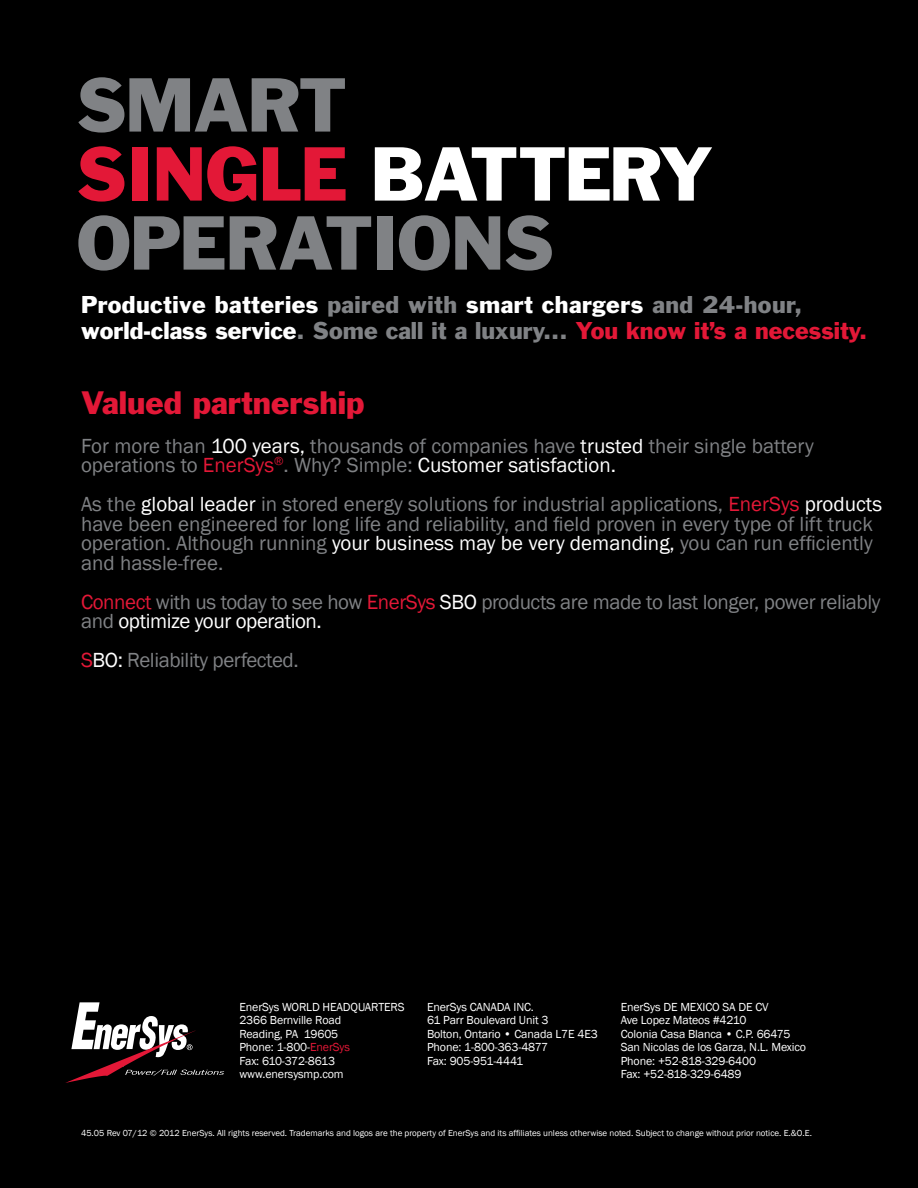
<style>
.page{position:relative;width:918px;height:1188px;background:#000}
.page>*{position:absolute;margin:0;border:0;box-sizing:border-box;transform-origin:0 0}
.t1{font:70.5px/69px "Franklin Gothic";letter-spacing:-.02em;color:#808285}
.t2{font:30px "Franklin Gothic";color:#e31837}
.t3{font:22.5px/25.5px "Franklin Gothic";color:#fff}
.t4{font:21px/19.5px "Franklin Gothic";color:#808285}
.t5{font:21px/19.5px "Franklin Gothic";letter-spacing:-.02em;color:#808285}
.t6{font:12px/13.5px "Franklin Gothic";letter-spacing:-.01em;color:#fff}
.t7{font:9px "Franklin Gothic";color:#fff}
.s1{color:#e31837}
.s2{color:#fff}
.s3{color:#808285}
</style>
<div class="page">
<svg style="left:65px;top:1002px;width:159px;height:81px"></svg>
<h1 class="t1" style="left:76px;top:70px;width:638px">SMART<br><span class="s1">SINGLE</span> <span class="s2">BATTERY<br></span>OPERATIONS</h1>
<p class="t3" style="left:81px;top:292px;width:788px">Productive batteries <span class="s3">paired with</span> smart chargers <span class="s3">and 24-hour, </span>world-class service<span class="s3">. Some call it a luxury...</span> <span class="s1">You know it’s a necessity.</span></p>
<h2 class="t2" style="left:81px;top:383px;width:285px">Valued partnership</h2>
<p class="t4" style="left:81px;top:436px;width:734px">For more than <span class="s2">100 years,</span> thousands of companies have <span class="s2">trusted</span> their single battery operations to <span class="s1">EnerSys</span><sup>®</sup>. Why? Simple: <span class="s2">Customer satisfaction.</span></p>
<p class="t4" style="left:81px;top:495px;width:803px">As the <span class="s2">global leader</span> in stored energy solutions for industrial applications, <span class="s1">EnerSys</span> <span class="s2">products </span>have been engineered for long life and reliability, and field proven in every type of lift truck operation. Although running <span class="s2">your business may be very demanding,</span> you can run efficiently and hassle-free.</p>
<p class="t5" style="left:81px;top:592px;width:801px"><span class="s1">Connect</span> with us today to see how <span class="s1">EnerSys</span> <span class="s2">SBO</span> products are made to last longer, power reliably and <span class="s2">optimize your operation.</span></p>
<p class="t5" style="left:81px;top:651px;width:219px"><span class="s1">S</span><span class="s2">BO:</span> Reliability perfected.</p>
<p class="t6" style="left:239px;top:1000px;width:167px">EnerSys WORLD HEADQUARTERS<br>2366 Bernville Road<br>Reading, PA 19605<br>Phone: 1-800-<span class="s1">EnerSys<br></span>Fax: 610-372-8613 www.enersysmp.com</p>
<p class="t6" style="left:427px;top:1000px;width:172px">EnerSys CANADA INC.<br>61 Parr Boulevard Unit 3<br>Bolton, Ontario • Canada L7E 4E3<br>Phone: 1-800-363-4877<br>Fax: 905-951-4441</p>
<p class="t6" style="left:621px;top:1000px;width:187px">EnerSys DE MEXICO SA DE CV<br>Ave Lopez Mateos #4210<br>Colonia Casa Blanca • C.P. 66475<br>San Nicolas de los Garza, N.L. Mexico<br>Phone: +52-818-329-6400<br>Fax: +52-818-329-6489</p>
<p class="t7" style="left:81px;top:1127px;width:732px">45.05 Rev 07/12 © 2012 EnerSys. All rights reserved. Trademarks and logos are the property of EnerSys and its affiliates unless otherwise noted. Subject to change without prior notice. E.&amp;O.E.</p>
</div>
